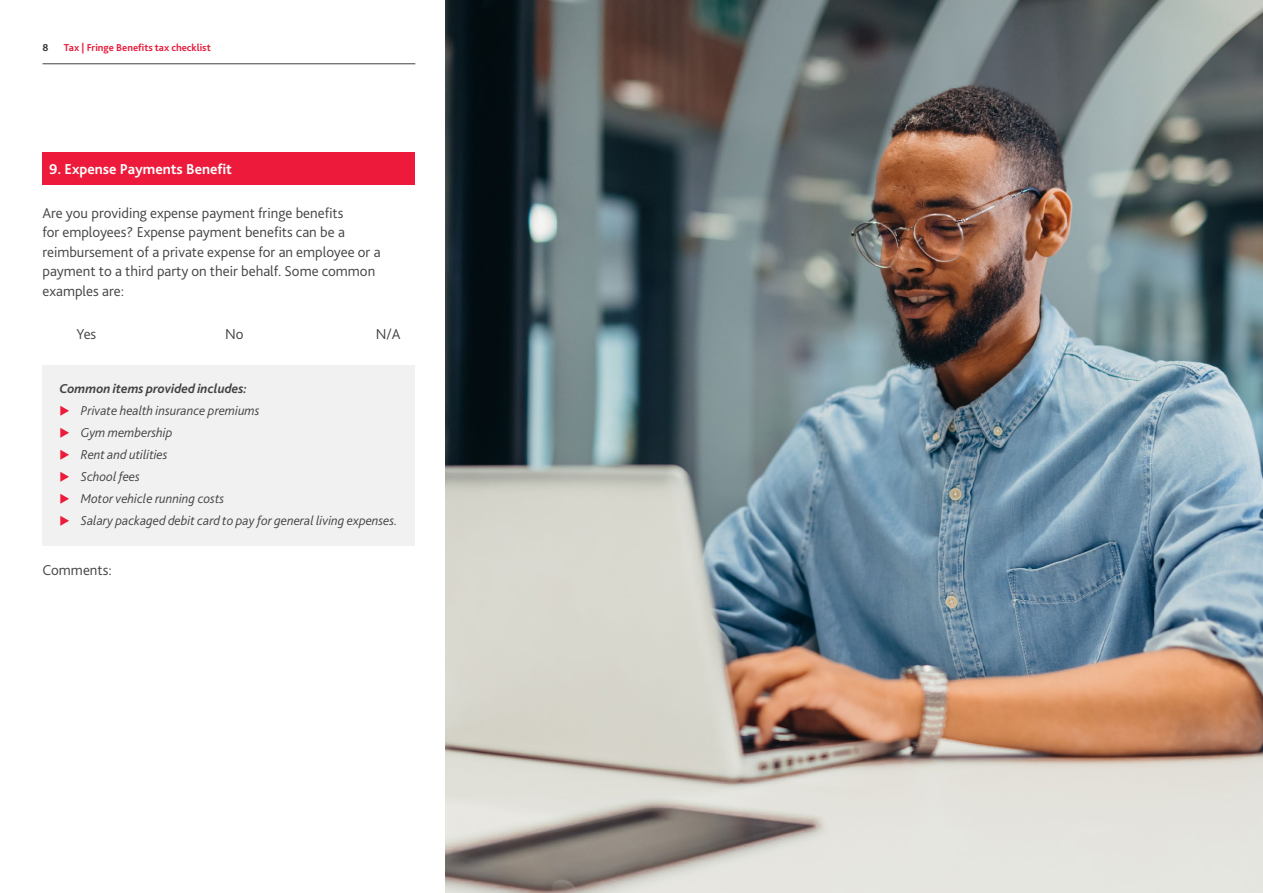
<style>
.page{position:relative;width:1263px;height:893px;background:#fff}
.page>*{position:absolute;margin:0;border:0;box-sizing:border-box;transform-origin:0 0}
.t1{font:300 15px/19.5px "Bliss Pro";color:#424241}
.t2{font:700 15px "Bliss Pro";color:#fff}
.t3{font:italic 300 13.5px/22px "Bliss Pro";color:#424241}
.t4{font:italic 700 13.5px "Bliss Pro";color:#424241}
.t5{font:700 10.5px "Bliss Pro";color:#e81a3b}
.t6{font:700 10.5px "Bliss Pro";color:#333}
</style>
<div class="page">
<div style="left:43px;top:152px;width:372px;height:33px;background:#ed1a3b"></div>
<img style="left:445px;top:0;width:818px;height:893px">
<hr style="left:43px;top:64px;width:372px;height:1px;background:#424241">
<div style="left:43px;top:366px;width:372px;height:180px;background:#f1f1f1"></div>
<p class="t6" style="left:43px;top:40px;width:8px">8</p>
<p class="t5" style="left:64px;top:40px;width:148px">Tax | Fringe Benefits tax checklist</p>
<p class="t2" style="left:49px;top:160px;width:185px">9. Expense Payments Benefit</p>
<p class="t1" style="left:43px;top:203px;width:340px">Are you providing expense payment fringe benefits<br>for employees? Expense payment benefits can be a reimbursement of a private expense for an employee or a payment to a third party on their behalf. Some common examples are:</p>
<p class="t1" style="left:77px;top:324px;width:21px">Yes</p>
<p class="t1" style="left:225px;top:324px;width:20px">No</p>
<p class="t1" style="left:376px;top:324px;width:26px">N/A</p>
<p class="t4" style="left:60px;top:380px;width:189px">Common items provided includes:</p>
<p class="t3" style="left:81px;top:399px;width:318px">Private health insurance premiums<br>Gym membership<br>Rent and utilities<br>School fees<br>Motor vehicle running costs<br>Salary packaged debit card to pay for general living expenses.</p>
<p class="t1" style="left:43px;top:560px;width:71px">Comments:</p>
</div>
